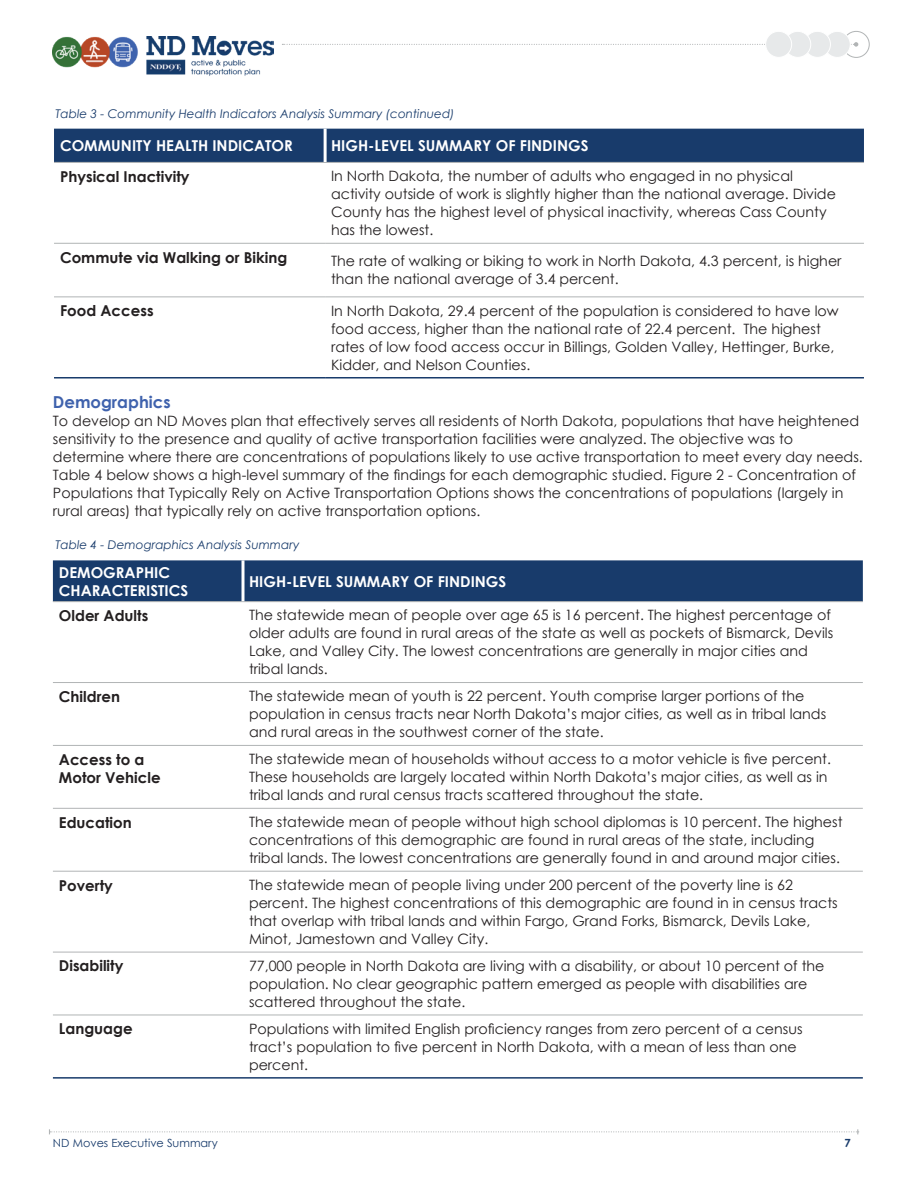
<style>
.page{position:relative;width:918px;height:1188px;background:#fff}
.page>*{position:absolute;margin:0;border:0;box-sizing:border-box;transform-origin:0 0}
.t1{font:700 16.5px "Century Gothic";color:#3f62ad}
.t2{font:700 15px/18px "Century Gothic";color:#231f20}
.t3{font:700 15px/18px "Century Gothic";color:#fff}
.t4{font:14.25px/18px "Century Gothic";color:#231f20}
.t5{font:italic 12px "Century Gothic";color:#183b6b}
.t6{font:11.25px "Century Gothic";color:#183b6b}
.t7{font:700 11.25px "Century Gothic";color:#183b6b}
</style>
<div class="page">
<img style="left:53px;top:37px;width:221px;height:39px">
<div style="left:843px;top:31px;width:27px;height:27px;border:1px solid #b1b4b5;border-radius:50%"></div>
<svg style="left:282px;top:42px;width:576px;height:5px"></svg>
<svg style="left:49px;top:1129px;width:810px;height:5px"></svg>
<div style="left:824px;top:31px;width:26px;height:26px;background:#e7e9ea;border-radius:50%"></div>
<div style="left:824px;top:31px;width:27px;height:27px;border:1px solid #fff;border-radius:50%"></div>
<div style="left:804px;top:31px;width:26px;height:26px;background:#e7e9ea;border-radius:50%"></div>
<div style="left:804px;top:31px;width:27px;height:27px;border:1px solid #fff;border-radius:50%"></div>
<div style="left:785px;top:31px;width:26px;height:26px;background:#e7e9ea;border-radius:50%"></div>
<div style="left:784px;top:31px;width:27px;height:27px;border:1px solid #fff;border-radius:50%"></div>
<div style="left:766px;top:31px;width:26px;height:26px;background:#e7e9ea;border-radius:50%"></div>
<div style="left:765px;top:31px;width:27px;height:27px;border:1px solid #fff;border-radius:50%"></div>
<div style="left:54px;top:129px;width:810px;height:33px;background:#183b6b"></div>
<hr style="left:54px;top:162px;width:271px;height:1px;background:#b1b4b5">
<hr style="left:325px;top:162px;width:539px;height:1px;background:#b1b4b5">
<hr style="left:54px;top:243px;width:271px;height:1px;background:#b1b4b5">
<hr style="left:325px;top:243px;width:539px;height:1px;background:#b1b4b5">
<hr style="left:54px;top:296px;width:271px;height:1px;background:#b1b4b5">
<hr style="left:325px;top:296px;width:539px;height:1px;background:#b1b4b5">
<hr style="left:324px;top:129px;width:3px;height:33px;background:#fff">
<hr style="left:54px;top:377px;width:271px;height:2px;background:#183b6b">
<hr style="left:325px;top:377px;width:539px;height:2px;background:#183b6b">
<div style="left:53px;top:560px;width:810px;height:41px;background:#183b6b"></div>
<hr style="left:53px;top:601px;width:190px;height:1px;background:#b1b4b5">
<hr style="left:243px;top:601px;width:620px;height:1px;background:#b1b4b5">
<hr style="left:53px;top:682px;width:190px;height:1px;background:#b1b4b5">
<hr style="left:243px;top:682px;width:620px;height:1px;background:#b1b4b5">
<hr style="left:53px;top:745px;width:190px;height:1px;background:#b1b4b5">
<hr style="left:243px;top:745px;width:620px;height:1px;background:#b1b4b5">
<hr style="left:53px;top:808px;width:190px;height:1px;background:#b1b4b5">
<hr style="left:243px;top:808px;width:620px;height:1px;background:#b1b4b5">
<hr style="left:53px;top:871px;width:190px;height:1px;background:#b1b4b5">
<hr style="left:243px;top:871px;width:620px;height:1px;background:#b1b4b5">
<hr style="left:53px;top:952px;width:190px;height:1px;background:#b1b4b5">
<hr style="left:243px;top:952px;width:620px;height:1px;background:#b1b4b5">
<hr style="left:53px;top:1015px;width:190px;height:1px;background:#b1b4b5">
<hr style="left:243px;top:1015px;width:620px;height:1px;background:#b1b4b5">
<hr style="left:242px;top:560px;width:2px;height:41px;background:#fff">
<hr style="left:53px;top:1077px;width:190px;height:2px;background:#183b6b">
<hr style="left:243px;top:1077px;width:620px;height:2px;background:#183b6b">
<p class="t5" style="left:56px;top:105px;width:401px">Table 3 - Community Health Indicators Analysis Summary (continued)</p>
<p class="t3" style="left:60px;top:136px;width:234px">COMMUNITY HEALTH INDICATOR</p>
<p class="t3" style="left:331px;top:136px;width:259px">HIGH-LEVEL SUMMARY OF FINDINGS</p>
<p class="t2" style="left:60px;top:167px;width:131px">Physical Inactivity</p>
<p class="t4" style="left:331px;top:167px;width:506px">In North Dakota, the number of adults who engaged in no physical activity outside of work is slightly higher than the national average. Divide County has the highest level of physical inactivity, whereas Cass County has the lowest.</p>
<p class="t2" style="left:60px;top:248px;width:229px">Commute via Walking or Biking</p>
<p class="t4" style="left:331px;top:252px;width:512px">The rate of walking or biking to work in North Dakota, 4.3 percent, is higher than the national average of 3.4 percent.</p>
<p class="t2" style="left:60px;top:301px;width:95px">Food Access</p>
<p class="t4" style="left:331px;top:301px;width:509px">In North Dakota, 29.4 percent of the population is considered to have low food access, higher than the national rate of 22.4 percent. The highest rates of low food access occur in Billings, Golden Valley, Hettinger, Burke, Kidder, and Nelson Counties.</p>
<p class="t1" style="left:53px;top:389px;width:119px">Demographics</p>
<p class="t4" style="left:53px;top:412px;width:811px">To develop an ND Moves plan that effectively serves all residents of North Dakota, populations that have heightened sensitivity to the presence and quality of active transportation facilities were analyzed. The objective was to determine where there are concentrations of populations likely to use active transportation to meet every day needs.<br>Table 4 below shows a high-level summary of the findings for each demographic studied. Figure 2 - Concentration of Populations that Typically Rely on Active Transportation Options shows the concentrations of populations (largely in rural areas) that typically rely on active transportation options.</p>
<p class="t5" style="left:56px;top:536px;width:245px">Table 4 - Demographics Analysis Summary</p>
<p class="t3" style="left:59px;top:563px;width:131px">DEMOGRAPHIC<br>CHARACTERISTICS</p>
<p class="t3" style="left:249px;top:572px;width:259px">HIGH-LEVEL SUMMARY OF FINDINGS</p>
<p class="t2" style="left:59px;top:606px;width:91px">Older Adults</p>
<p class="t4" style="left:249px;top:606px;width:586px">The statewide mean of people over age 65 is 16 percent. The highest percentage of older adults are found in rural areas of the state as well as pockets of Bismarck, Devils Lake, and Valley City. The lowest concentrations are generally in major cities and tribal lands.</p>
<p class="t2" style="left:59px;top:687px;width:63px">Children</p>
<p class="t4" style="left:249px;top:687px;width:579px">The statewide mean of youth is 22 percent. Youth comprise larger portions of the population in census tracts near North Dakota’s major cities, as well as in tribal lands and rural areas in the southwest corner of the state.</p>
<p class="t2" style="left:59px;top:750px;width:103px">Access to a<br>Motor Vehicle</p>
<p class="t4" style="left:249px;top:750px;width:584px">The statewide mean of households without access to a motor vehicle is five percent.<br>These households are largely located within North Dakota’s major cities, as well as in tribal lands and rural census tracts scattered throughout the state.</p>
<p class="t2" style="left:59px;top:813px;width:74px">Education</p>
<p class="t4" style="left:249px;top:813px;width:595px">The statewide mean of people without high school diplomas is 10 percent. The highest concentrations of this demographic are found in rural areas of the state, including tribal lands. The lowest concentrations are generally found in and around major cities.</p>
<p class="t2" style="left:59px;top:875px;width:55px">Poverty</p>
<p class="t4" style="left:249px;top:876px;width:590px">The statewide mean of people living under 200 percent of the poverty line is 62 percent. The highest concentrations of this demographic are found in in census tracts that overlap with tribal lands and within Fargo, Grand Forks, Bismarck, Devils Lake, Minot, Jamestown and Valley City.</p>
<p class="t2" style="left:59px;top:956px;width:66px">Disability</p>
<p class="t4" style="left:249px;top:957px;width:577px">77,000 people in North Dakota are living with a disability, or about 10 percent of the population. No clear geographic pattern emerged as people with disabilities are scattered throughout the state.</p>
<p class="t2" style="left:59px;top:1019px;width:75px">Language</p>
<p class="t4" style="left:249px;top:1019px;width:555px">Populations with limited English proficiency ranges from zero percent of a census tract’s population to five percent in North Dakota, with a mean of less than one percent.</p>
<p class="t6" style="left:53px;top:1136px;width:166px">ND Moves Executive Summary</p>
<p class="t7" style="left:845px;top:1135px;width:8px">7</p>
</div>
